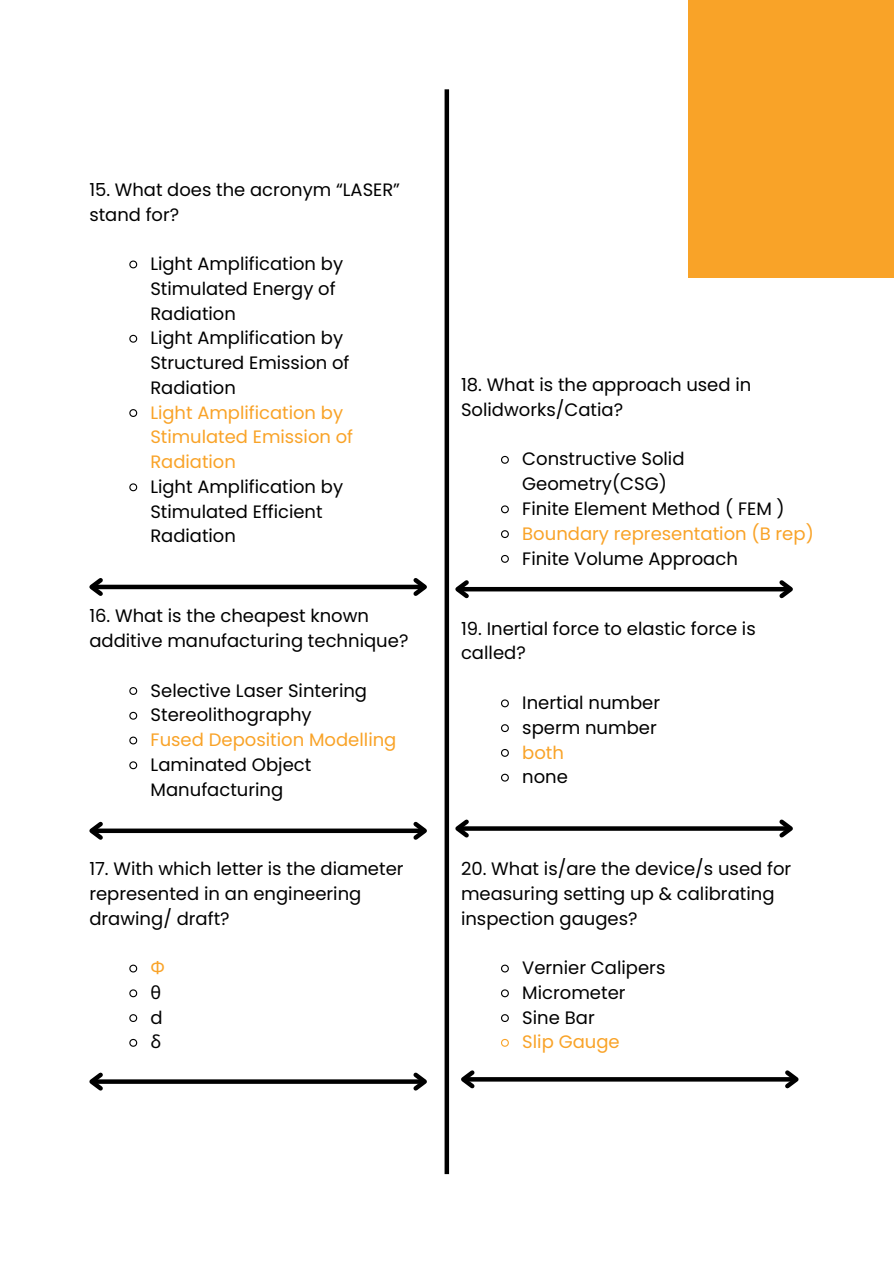
<style>
.page{position:relative;width:894px;height:1264px;background:#fff}
.page>*{position:absolute;margin:0;border:0;box-sizing:border-box;transform-origin:0 0}
.t1{font:18px/24.8px "Poppins";color:#000}
.t2{font:18px "Poppins";color:#f9a328}
.t3{font:18px "Noto Sans";color:#000}
.t4{font:18px "Noto Sans";color:#f9a328}
.t5{font:17.85px/24.8px "Poppins";color:#000}
.t6{font:17.85px/24.8px "Poppins";color:#f9a328}
</style>
<div class="page">
<div style="left:688px;top:0;width:205px;height:278px;background:#f9a328"></div>
<svg style="left:129px;top:260px;width:9px;height:9px"></svg>
<svg style="left:129px;top:334px;width:9px;height:9px"></svg>
<svg style="left:129px;top:409px;width:9px;height:8px"></svg>
<svg style="left:129px;top:483px;width:9px;height:9px"></svg>
<svg style="left:129px;top:687px;width:9px;height:8px"></svg>
<svg style="left:129px;top:711px;width:9px;height:9px"></svg>
<svg style="left:129px;top:736px;width:9px;height:9px"></svg>
<svg style="left:129px;top:761px;width:9px;height:9px"></svg>
<svg style="left:129px;top:964px;width:9px;height:9px"></svg>
<svg style="left:129px;top:989px;width:9px;height:9px"></svg>
<svg style="left:129px;top:1014px;width:9px;height:8px"></svg>
<svg style="left:129px;top:1038px;width:9px;height:9px"></svg>
<div style="left:92px;top:584px;width:332px;height:5px;background:#000"></div>
<svg style="left:89px;top:578px;width:18px;height:18px"></svg>
<svg style="left:409px;top:578px;width:18px;height:18px"></svg>
<div style="left:92px;top:828px;width:332px;height:5px;background:#000"></div>
<svg style="left:89px;top:821px;width:18px;height:19px"></svg>
<svg style="left:409px;top:821px;width:18px;height:19px"></svg>
<hr style="left:457px;top:587px;width:333px;height:4px;background:#000">
<svg style="left:455px;top:580px;width:18px;height:19px"></svg>
<svg style="left:775px;top:580px;width:18px;height:19px"></svg>
<svg style="left:473px;top:826px;width:302px;height:4px"></svg>
<svg style="left:455px;top:819px;width:18px;height:19px"></svg>
<svg style="left:775px;top:819px;width:18px;height:19px"></svg>
<div style="left:444px;top:89px;width:5px;height:1085px;background:#000"></div>
<svg style="left:478px;top:1077px;width:302px;height:4px"></svg>
<svg style="left:461px;top:1070px;width:17px;height:19px"></svg>
<svg style="left:780px;top:1070px;width:19px;height:19px"></svg>
<svg style="left:501px;top:455px;width:8px;height:9px"></svg>
<svg style="left:501px;top:505px;width:8px;height:9px"></svg>
<svg style="left:501px;top:530px;width:8px;height:8px"></svg>
<svg style="left:501px;top:555px;width:8px;height:8px"></svg>
<svg style="left:107px;top:1079px;width:302px;height:4px"></svg>
<svg style="left:89px;top:1072px;width:18px;height:19px"></svg>
<svg style="left:409px;top:1072px;width:18px;height:19px"></svg>
<svg style="left:501px;top:699px;width:8px;height:9px"></svg>
<svg style="left:501px;top:724px;width:8px;height:9px"></svg>
<svg style="left:501px;top:749px;width:8px;height:8px"></svg>
<svg style="left:501px;top:773px;width:8px;height:9px"></svg>
<svg style="left:501px;top:964px;width:8px;height:9px"></svg>
<svg style="left:501px;top:989px;width:8px;height:9px"></svg>
<svg style="left:501px;top:1014px;width:8px;height:8px"></svg>
<svg style="left:501px;top:1038px;width:8px;height:9px"></svg>
<p class="t5" style="left:89px;top:177px;width:312px">15. What does the acronym “LASER” stand for?</p>
<p class="t5" style="left:150px;top:251px;width:200px">Light Amplification by<br>Stimulated Energy of<br>Radiation<br>Light Amplification by<br>Structured Emission of<br>Radiation</p>
<p class="t6" style="left:150px;top:400px;width:204px">Light Amplification by<br>Stimulated Emission of<br>Radiation</p>
<p class="t5" style="left:150px;top:474px;width:194px">Light Amplification by<br>Stimulated Efficient<br>Radiation</p>
<p class="t1" style="left:89px;top:603px;width:320px">16. What is the cheapest known additive manufacturing technique?</p>
<p class="t1" style="left:150px;top:678px;width:218px">Selective Laser Sintering<br>Stereolithography</p>
<p class="t2" style="left:150px;top:727px;width:247px">Fused Deposition Modelling</p>
<p class="t1" style="left:150px;top:752px;width:162px">Laminated Object<br>Manufacturing</p>
<p class="t1" style="left:89px;top:856px;width:315px">17. With which letter is the diameter represented in an engineering drawing/ draft?</p>
<p class="t4" style="left:150px;top:954px;width:16px">Φ</p>
<p class="t3" style="left:150px;top:979px;width:12px">θ</p>
<p class="t1" style="left:150px;top:1005px;width:14px">d</p>
<p class="t3" style="left:150px;top:1029px;width:12px">δ</p>
<p class="t1" style="left:461px;top:372px;width:292px">18. What is the approach used in<br>Solidworks/Catia?</p>
<p class="t1" style="left:522px;top:447px;width:264px">Constructive Solid<br>Geometry(CSG)<br>Finite Element Method ( FEM )</p>
<p class="t2" style="left:522px;top:521px;width:293px">Boundary representation (B rep)</p>
<p class="t1" style="left:522px;top:546px;width:217px">Finite Volume Approach</p>
<p class="t1" style="left:461px;top:616px;width:296px">19. Inertial force to elastic force is called?</p>
<p class="t1" style="left:522px;top:690px;width:139px">Inertial number sperm number</p>
<p class="t2" style="left:522px;top:739px;width:43px">both</p>
<p class="t1" style="left:522px;top:764px;width:47px">none</p>
<p class="t1" style="left:461px;top:856px;width:332px">20. What is/are the device/s used for measuring setting up &amp; calibrating inspection gauges?</p>
<p class="t1" style="left:522px;top:955px;width:145px">Vernier Calipers<br>Micrometer<br>Sine Bar</p>
<p class="t2" style="left:522px;top:1029px;width:99px">Slip Gauge</p>
</div>
